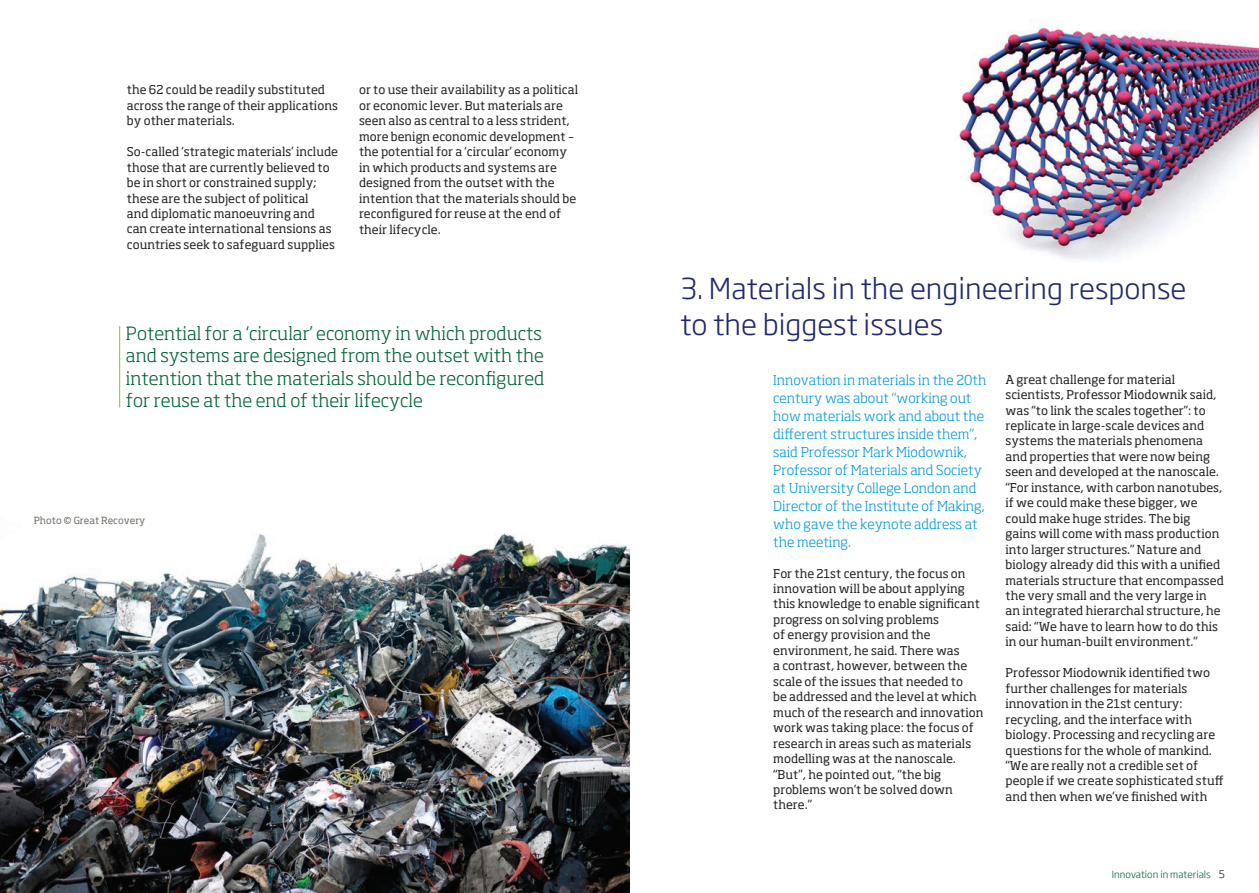
<style>
.page{position:relative;width:1259px;height:893px;background:#fff}
.page>*{position:absolute;margin:0;border:0;box-sizing:border-box;transform-origin:0 0}
.t1{font:300 28.5px/36px "Soho Gothic Pro";color:#1f286c}
.t2{font:300 18px/22.5px "Soho Pro";color:#006437}
.t3{font:300 13.5px/18px "Soho Pro";color:#0099da}
.t4{font:12px/15.5px "Soho Pro";color:#231f20}
.t5{font:300 9.75px "Soho Gothic Pro";color:#006437}
.t6{font:9.75px "Soho Pro";color:#6d6d65}
.s1{font-size:10.5px;color:#231f20}
</style>
<div class="page">
<hr style="left:119px;top:326px;width:1px;height:81px;background:#a6ce39">
<img style="left:0;top:533px;width:629px;height:360px">
<img style="left:959px;top:20px;width:300px;height:241px">
<p class="t4" style="left:127px;top:82px;width:212px">the 62 could be readily substituted across the range of their applications by other materials.</p>
<p class="t4" style="left:127px;top:143px;width:213px">So-called ‘strategic materials’ include those that are currently believed to be in short or constrained supply; these are the subject of political<br>and diplomatic manoeuvring and can create international tensions as countries seek to safeguard supplies</p>
<p class="t4" style="left:359px;top:82px;width:221px">or to use their availability as a political or economic lever. But materials are seen also as central to a less strident, more benign economic development – the potential for a ‘circular’ economy in which products and systems are designed from the outset with the intention that the materials should be reconfigured for reuse at the end of their lifecycle.</p>
<h2 class="t2" style="left:126px;top:320px;width:420px">Potential for a ‘circular’ economy in which products and systems are designed from the outset with the intention that the materials should be reconfigured for reuse at the end of their lifecycle</h2>
<p class="t6" style="left:34px;top:514px;width:113px">Photo © Great Recovery</p>
<h1 class="t1" style="left:680px;top:268px;width:507px">3. Materials in the engineering response to the biggest issues</h1>
<p class="t3" style="left:773px;top:369px;width:215px">Innovation in materials in the 20th century was about “working out how materials work and about the different structures inside them”, said Professor Mark Miodownik,<br>Professor of Materials and Society at University College London and<br>Director of the Institute of Making, who gave the keynote address at the meeting.</p>
<p class="t4" style="left:773px;top:565px;width:212px">For the 21st century, the focus on innovation will be about applying this knowledge to enable significant progress on solving problems<br>of energy provision and the environment, he said. There was<br>a contrast, however, between the scale of the issues that needed to<br>be addressed and the level at which much of the research and innovation work was taking place: the focus of research in areas such as materials modelling was at the nanoscale. “But”, he pointed out, “the big problems won’t be solved down there.”</p>
<p class="t4" style="left:1005px;top:371px;width:220px">A great challenge for material scientists, Professor Miodownik said, was “to link the scales together”: to replicate in large-scale devices and systems the materials phenomena and properties that were now being seen and developed at the nanoscale. “For instance, with carbon nanotubes, if we could make these bigger, we could make huge strides. The big gains will come with mass production into larger structures.” Nature and biology already did this with a unified materials structure that encompassed the very small and the very large in an integrated hierarchal structure, he said: “We have to learn how to do this in our human-built environment.”</p>
<p class="t4" style="left:1005px;top:665px;width:220px">Professor Miodownik identified two further challenges for materials innovation in the 21st century: recycling, and the interface with biology. Processing and recycling are questions for the whole of mankind. “We are really not a credible set of people if we create sophisticated stuff and then when we’ve finished with</p>
<p class="t5" style="left:1112px;top:867px;width:115px">Innovation in materials <span class="s1">5</span></p>
</div>
